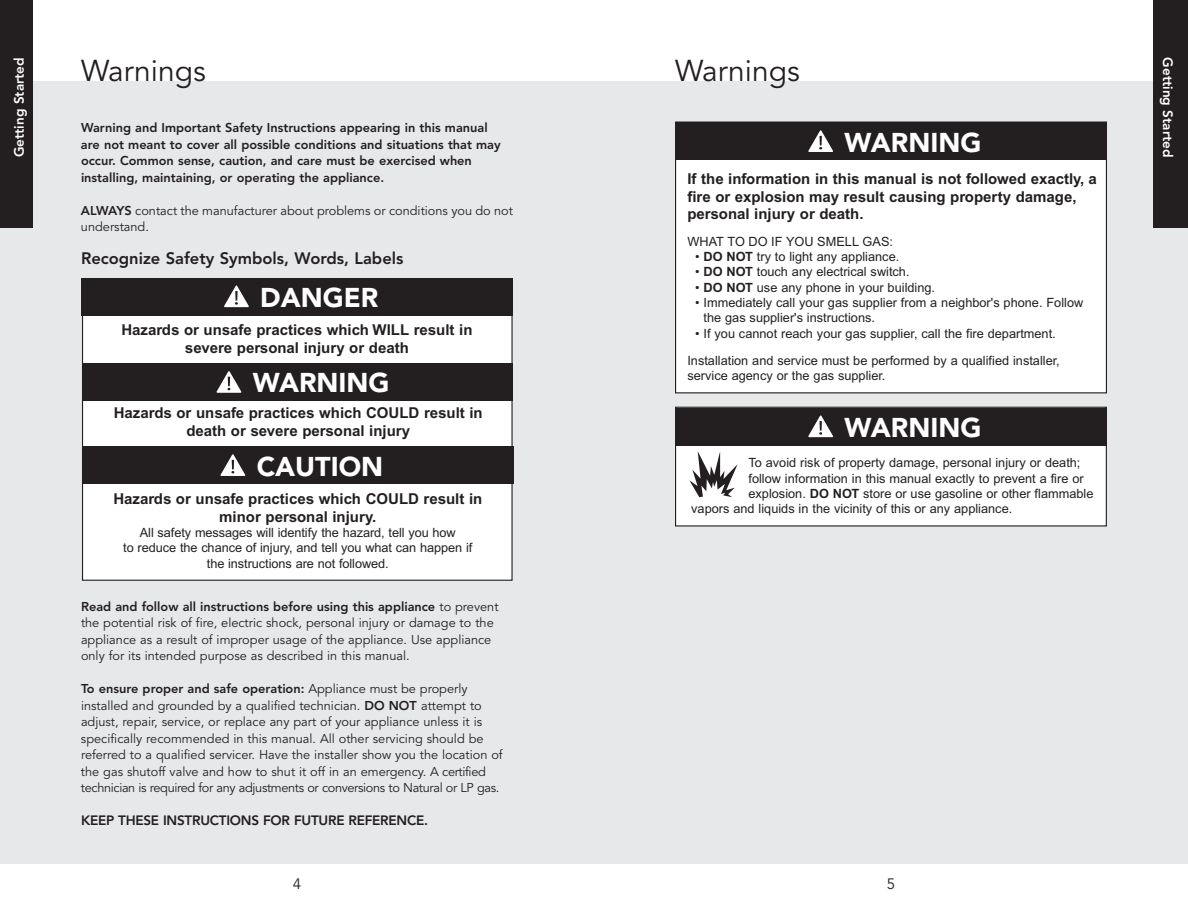
<style>
.page{position:relative;width:1188px;height:918px;background:#fff}
.page>*{position:absolute;margin:0;border:0;box-sizing:border-box;transform-origin:0 0}
.t1{font:30px "Avenir";color:#231f20}
.t2{font:900 27px "Avenir";color:#fff}
.t3{font:800 16.5px "Avenir";color:#231f20}
.t4{font:700 15px/18px "Arial";color:#231f20;text-align:center}
.t5{font:15px "Avenir";color:#231f20}
.t6{font:800 13.5px "Avenir";letter-spacing:-.02em;color:#231f20}
.t7{font:800 13.5px "Avenir";color:#fff}
.t8{font:12.75px/16.5px "Avenir";color:#231f20}
.t9{font:12.75px/15.3px "Arial";color:#231f20;text-align:center}
.t10{font:800 12.75px/16.5px "Avenir";color:#231f20}
.s1{font-weight:800}
.s2{font-weight:700}
</style>
<div class="page">
<div style="left:580px;top:81px;width:608px;height:783px;background:#e7e8e9"></div>
<div style="left:0;top:81px;width:594px;height:783px;background:#e7e8e9"></div>
<div style="left:1153px;top:0;width:35px;height:228px;background:#231f20"></div>
<div style="left:0;top:0;width:33px;height:228px;background:#231f20"></div>
<div style="left:83px;top:282px;width:429px;height:298px;background:#fff"></div>
<div style="left:81px;top:278px;width:431px;height:37px;background:#231f20"></div>
<svg style="left:224px;top:285px;width:25px;height:22px"></svg>
<div style="left:83px;top:363px;width:429px;height:38px;background:#231f20"></div>
<svg style="left:216px;top:371px;width:26px;height:22px"></svg>
<div style="left:83px;top:447px;width:430px;height:37px;background:#231f20"></div>
<svg style="left:220px;top:454px;width:26px;height:22px"></svg>
<div style="left:676px;top:122px;width:430px;height:271px;background:#fff"></div>
<div style="left:676px;top:123px;width:430px;height:37px;background:#231f20"></div>
<svg style="left:808px;top:130px;width:25px;height:22px"></svg>
<div style="left:675px;top:122px;width:432px;height:271px;border:1px solid #231f20"></div>
<div style="left:676px;top:407px;width:430px;height:119px;background:#fff"></div>
<div style="left:676px;top:408px;width:430px;height:37px;background:#231f20"></div>
<svg style="left:808px;top:415px;width:25px;height:22px"></svg>
<div style="left:675px;top:407px;width:432px;height:120px;border:1px solid #231f20"></div>
<svg style="left:689px;top:451px;width:49px;height:46px"></svg>
<p class="t7" style="left:13px;top:157px;width:101px;rotate:-90deg">Getting Started</p>
<h1 class="t1" style="left:81px;top:58px;width:126px">Warnings</h1>
<p class="t10" style="left:81px;top:121px;width:421px">Warning and Important Safety Instructions appearing in this manual are not meant to cover all possible conditions and situations that may occur. Common sense, caution, and care must be exercised when installing, maintaining, or operating the appliance.</p>
<p class="t8" style="left:81px;top:203px;width:434px"><span class="s1">ALWAYS</span> contact the manufacturer about problems or conditions you do not understand.</p>
<p class="t3" style="left:81px;top:252px;width:324px">Recognize Safety Symbols, Words, Labels</p>
<h2 class="t2" style="left:260px;top:286px;width:120px">DANGER</h2>
<p class="t4" style="left:121px;top:322px;width:353px">Hazards or unsafe practices which WILL result in severe personal injury or death</p>
<h2 class="t2" style="left:253px;top:372px;width:138px">WARNING</h2>
<p class="t4" style="left:114px;top:405px;width:371px">Hazards or unsafe practices which COULD result in death or severe personal injury</p>
<h2 class="t2" style="left:257px;top:455px;width:128px">CAUTION</h2>
<p class="t4" style="left:113px;top:491px;width:371px">Hazards or unsafe practices which COULD result in minor personal injury.</p>
<p class="t9" style="left:123px;top:525px;width:351px">All safety messages will identify the hazard, tell you how<br>to reduce the chance of injury, and tell you what can happen if the instructions are not followed.</p>
<p class="t8" style="left:81px;top:599px;width:419px"><span class="s1">Read and follow all instructions before using this appliance</span> to prevent the potential risk of fire, electric shock, personal injury or damage to the appliance as a result of improper usage of the appliance. Use appliance only for its intended purpose as described in this manual.</p>
<p class="t8" style="left:81px;top:682px;width:423px"><span class="s1">To ensure proper and safe operation:</span> Appliance must be properly installed and grounded by a qualified technician. <span class="s1">DO NOT</span> attempt to adjust, repair, service, or replace any part of your appliance unless it is specifically recommended in this manual. All other servicing should be referred to a qualified servicer. Have the installer show you the location of the gas shutoff valve and how to shut it off in an emergency. A certified technician is required for any adjustments or conversions to Natural or LP gas.</p>
<p class="t6" style="left:81px;top:815px;width:349px">KEEP THESE INSTRUCTIONS FOR FUTURE REFERENCE.</p>
<h1 class="t1" style="left:675px;top:58px;width:126px">Warnings</h1>
<h2 class="t2" style="left:845px;top:131px;width:138px">WARNING</h2>
<p class="t4" style="left:687px;top:172px;width:411px;line-height:17.2px;text-align:left">If the information in this manual is not followed exactly, a fire or explosion may result causing property damage, personal injury or death.</p>
<p class="t9" style="left:687px;top:234px;width:207px">WHAT TO DO IF YOU SMELL GAS:</p>
<p class="t9" style="left:695px;top:249px;width:206px">• <span class="s2">DO NOT</span> try to light any appliance.</p>
<p class="t9" style="left:695px;top:264px;width:216px">• <span class="s2">DO NOT</span> touch any electrical switch.</p>
<p class="t9" style="left:695px;top:280px;width:241px">• <span class="s2">DO NOT</span> use any phone in your building.</p>
<p class="t9" style="left:704px;top:295px;width:381px;text-align:left;text-indent:-8px">• Immediately call your gas supplier from a neighbor's phone. Follow the gas supplier's instructions.</p>
<p class="t9" style="left:687px;top:320px;width:374px;line-height:27px">• If you cannot reach your gas supplier, call the fire department.<br>Installation and service must be performed by a qualified installer,</p>
<p class="t9" style="left:687px;top:368px;width:200px">service agency or the gas supplier.</p>
<h2 class="t2" style="left:845px;top:416px;width:138px">WARNING</h2>
<p class="t9" style="left:748px;top:455px;width:334px">To avoid risk of property damage, personal injury or death;</p>
<p class="t9" style="left:749px;top:471px;width:337px">follow information in this manual exactly to prevent a fire or</p>
<p class="t9" style="left:748px;top:486px;width:346px">explosion. <span class="s2">DO NOT</span> store or use gasoline or other flammable</p>
<p class="t9" style="left:691px;top:501px;width:323px">vapors and liquids in the vicinity of this or any appliance.</p>
<p class="t5" style="left:293px;top:877px;width:10px">4</p>
<p class="t5" style="left:887px;top:877px;width:10px">5</p>
<p class="t7" style="left:1173px;top:57px;width:101px;rotate:90deg">Getting Started</p>
</div>
